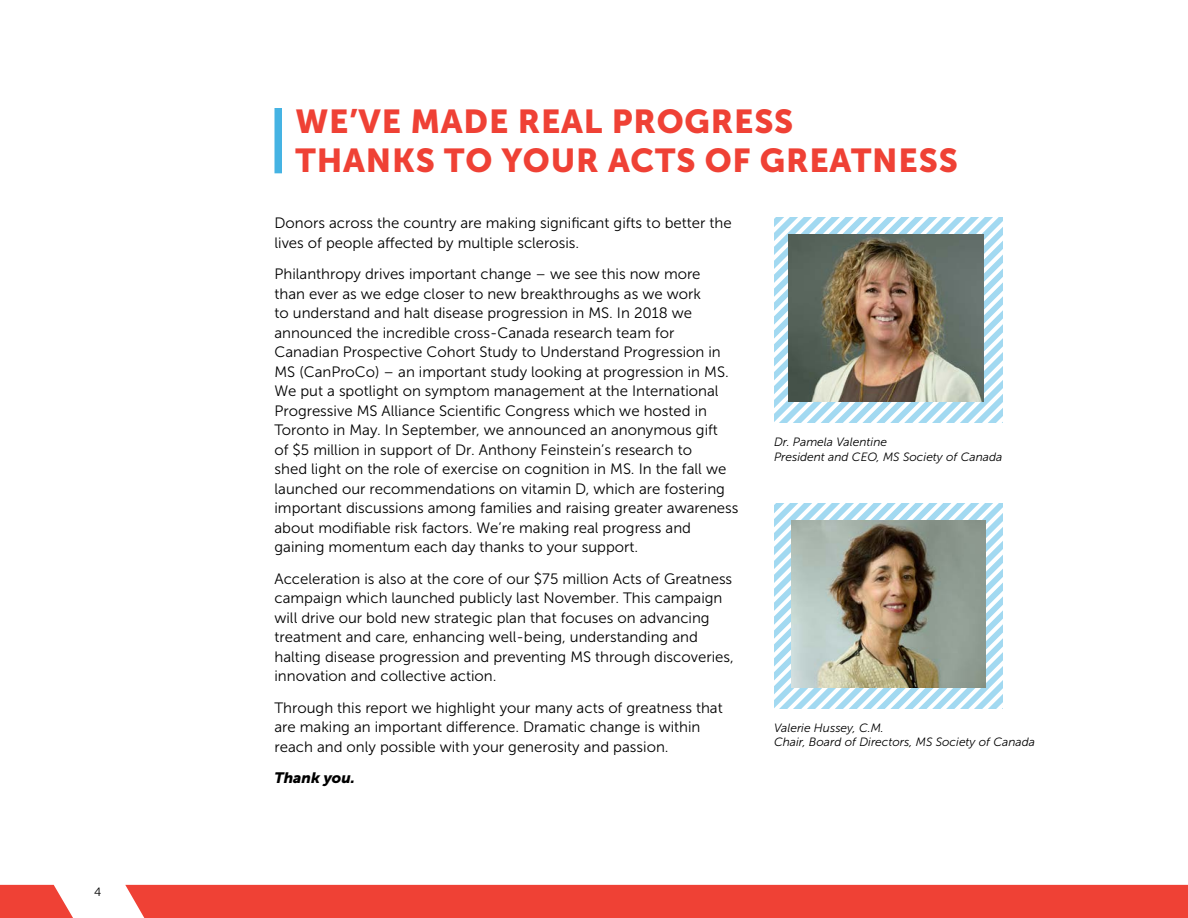
<style>
.page{position:relative;width:1188px;height:918px;background:#fff}
.page>*{position:absolute;margin:0;border:0;box-sizing:border-box;transform-origin:0 0}
.t1{font:33px/39.6px "Museo Sans 900";letter-spacing:.025em;color:#ef4135}
.t2{font:15px/19.5px "Museo Sans 300";color:#000}
.t3{font:italic 15px "Museo Sans 900";color:#000}
.t4{font:italic 12px/14.4px "Museo Sans 300";color:#000}
.t5{font:12px "Museo Sans 300";color:#000}
</style>
<div class="page">
<svg style="left:0;top:885px;width:73px;height:33px;background:#f1594f"></svg>
<div style="left:125px;top:885px;width:1063px;height:33px;background:#ef4135"></div>
<svg style="left:774px;top:503px;width:229px;height:205px"></svg>
<img style="left:791px;top:521px;width:195px;height:167px">
<svg style="left:774px;top:217px;width:229px;height:205px"></svg>
<img style="left:788px;top:234px;width:195px;height:167px">
<div style="left:274px;top:108px;width:8px;height:65px;background:#45b3e3"></div>
<p class="t5" style="left:94px;top:886px;width:9px">4</p>
<h1 class="t1" style="left:296px;top:101px;width:664px">WE’VE MADE REAL PROGRESS<br>THANKS TO YOUR ACTS OF GREATNESS</h1>
<p class="t2" style="left:274px;top:214px;width:459px">Donors across the country are making significant gifts to better the lives of people affected by multiple sclerosis.</p>
<p class="t2" style="left:274px;top:265px;width:466px">Philanthropy drives important change – we see this now more<br>than ever as we edge closer to new breakthroughs as we work<br>to understand and halt disease progression in MS. In 2018 we announced the incredible cross-Canada research team for Canadian Prospective Cohort Study to Understand Progression in MS (CanProCo) – an important study looking at progression in MS.<br>We put a spotlight on symptom management at the International Progressive MS Alliance Scientific Congress which we hosted in Toronto in May. In September, we announced an anonymous gift<br>of $5 million in support of Dr. Anthony Feinstein’s research to<br>shed light on the role of exercise on cognition in MS. In the fall we launched our recommendations on vitamin D, which are fostering important discussions among families and raising greater awareness about modifiable risk factors. We’re making real progress and gaining momentum each day thanks to your support.</p>
<p class="t2" style="left:274px;top:569px;width:461px">Acceleration is also at the core of our $75 million Acts of Greatness campaign which launched publicly last November. This campaign will drive our bold new strategic plan that focuses on advancing treatment and care, enhancing well-being, understanding and halting disease progression and preventing MS through discoveries, innovation and collective action.</p>
<p class="t2" style="left:274px;top:698px;width:450px">Through this report we highlight your many acts of greatness that are making an important difference. Dramatic change is within reach and only possible with your generosity and passion.</p>
<p class="t3" style="left:274px;top:769px;width:82px">Thank you.</p>
<p class="t4" style="left:774px;top:435px;width:230px">Dr. Pamela Valentine<br>President and CEO, MS Society of Canada</p>
<p class="t4" style="left:774px;top:721px;width:263px">Valerie Hussey, C.M.<br>Chair, Board of Directors, MS Society of Canada</p>
</div>
